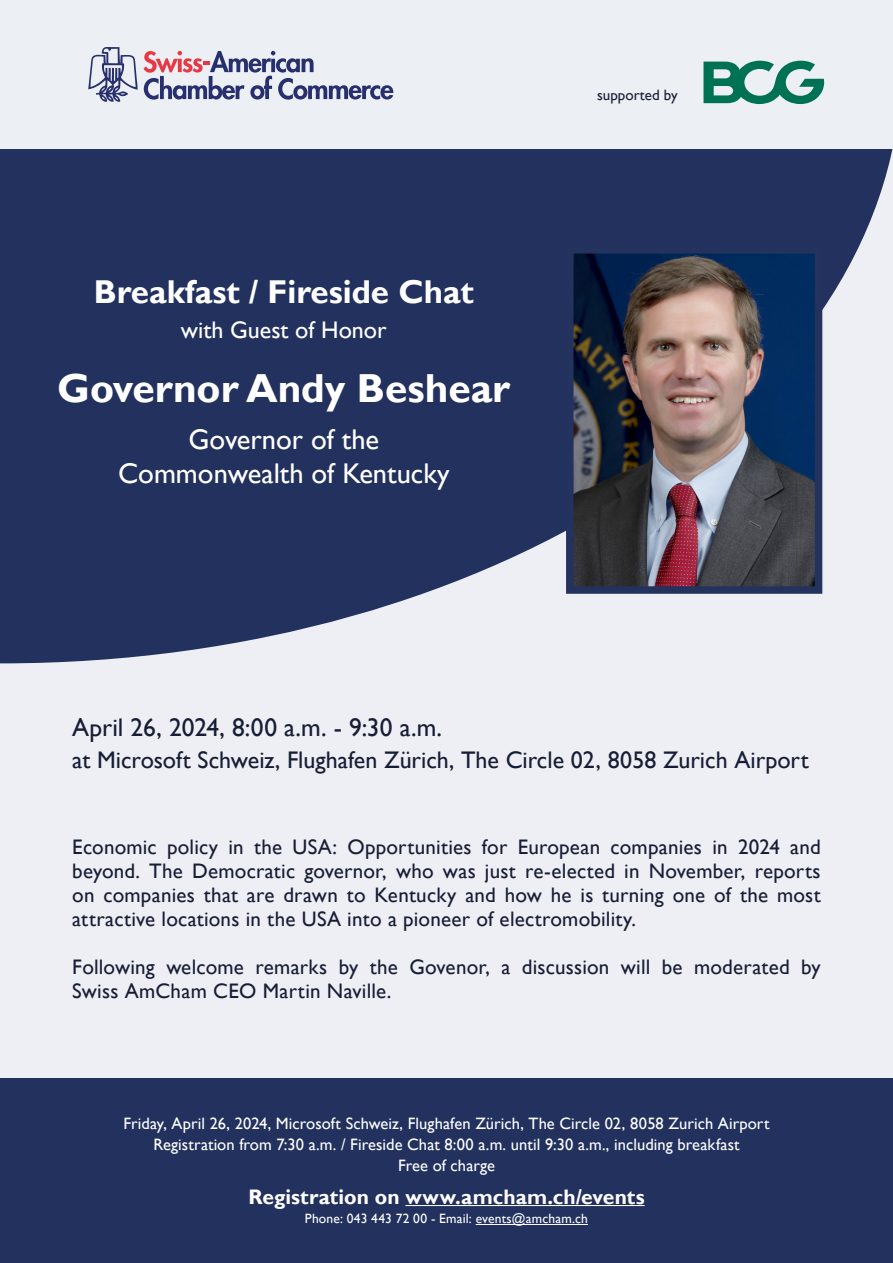
<style>
.page{position:relative;width:893px;height:1263px;background:#fff}
.page>*{position:absolute;margin:0;border:0;box-sizing:border-box;transform-origin:0 0}
.t1{font:700 40.5px "Gill Sans";color:#fff}
.t2{font:700 33px "Gill Sans";color:#fff}
.t3{font:28.5px/34.2px "Gill Sans";color:#fff;text-align:center}
.t4{font:25.5px "Gill Sans";color:#171d35}
.t5{font:24px "Gill Sans";color:#171d35}
.t6{font:24px "Gill Sans";color:#fff}
.t7{font:21px/24px "Gill Sans";letter-spacing:.01em;color:#171d35;text-align:justify}
.t8{font:700 21px "Gill Sans";letter-spacing:.005em;color:#fdfdfe}
.t9{font:16.5px/21px "Gill Sans";letter-spacing:.005em;color:#fff;text-align:center}
.t10{font:15px "Gill Sans";color:#171d35}
.t11{font:13.5px "Gill Sans";letter-spacing:.015em;color:#fff}
.s1{color:#fff}
</style>
<div class="page">
<div style="left:0;top:70px;width:893px;height:1193px;background:#edeff4"></div>
<svg style="left:0;top:149px;width:893px;height:514px;fill:#22315e"></svg>
<img style="left:575px;top:255px;width:238px;height:330px">
<div style="left:566px;top:246px;width:256px;height:348px;border:8px solid #24325e"></div>
<div style="left:0;top:0;width:893px;height:149px;background:#eceff4"></div>
<svg style="left:144px;top:51px;width:249px;height:49px"></svg>
<svg style="left:88px;top:47px;width:50px;height:55px"></svg>
<div style="left:0;top:1078px;width:893px;height:185px;background:#22315e"></div>
<hr style="left:405px;top:1205px;width:240px;height:1px;background:#fdfdfe">
<hr style="left:476px;top:1224px;width:112px;height:1px;background:#fff">
<svg style="left:703px;top:61px;width:121px;height:43px"></svg>
<h2 class="t2" style="left:94px;top:272px;width:382px">Breakfast / Fireside Chat</h2>
<p class="t6" style="left:181px;top:316px;width:207px">with Guest of Honor</p>
<h1 class="t1" style="left:57px;top:364px;width:455px">Governor Andy Beshear</h1>
<h3 class="t3" style="left:118px;top:423px;width:333px">Governor of the<br>Commonwealth of Kentucky</h3>
<p class="t10" style="left:597px;top:86px;width:82px">supported by</p>
<p class="t4" style="left:72px;top:713px;width:371px">April 26, 2024, 8:00 a.m. - 9:30 a.m.</p>
<p class="t5" style="left:72px;top:745px;width:738px">at Microsoft Schweiz, Flughafen Zürich, The Circle 02, 8058 Zurich Airport</p>
<p class="t7" style="left:72px;top:835px;width:750px">Economic policy in the USA: Opportunities for European companies in 2024 and beyond. The Democratic governor, who was just re-elected in November, reports on companies that are drawn to Kentucky and how he is turning one of the most attractive locations in the USA into a pioneer of electromobility.</p>
<p class="t7" style="left:72px;top:955px;width:750px">Following welcome remarks by the Govenor, a discussion will be moderated by<br>Swiss AmCham CEO Martin Naville.</p>
<p class="t9" style="left:123px;top:1113px;width:648px">Friday, April 26, 2024, Microsoft Schweiz, Flughafen Zürich, The Circle 02, 8058 Zurich Airport<br>Registration from 7:30 a.m. / Fireside Chat 8:00 a.m. until 9:30 a.m., including breakfast<br>Free of charge</p>
<p class="t8" style="left:248px;top:1184px;width:398px"><span class="s1">Registration on</span> www.amcham.ch/events</p>
<p class="t11" style="left:305px;top:1211px;width:285px">Phone: 043 443 72 00 - Email: events@amcham.ch</p>
</div>
